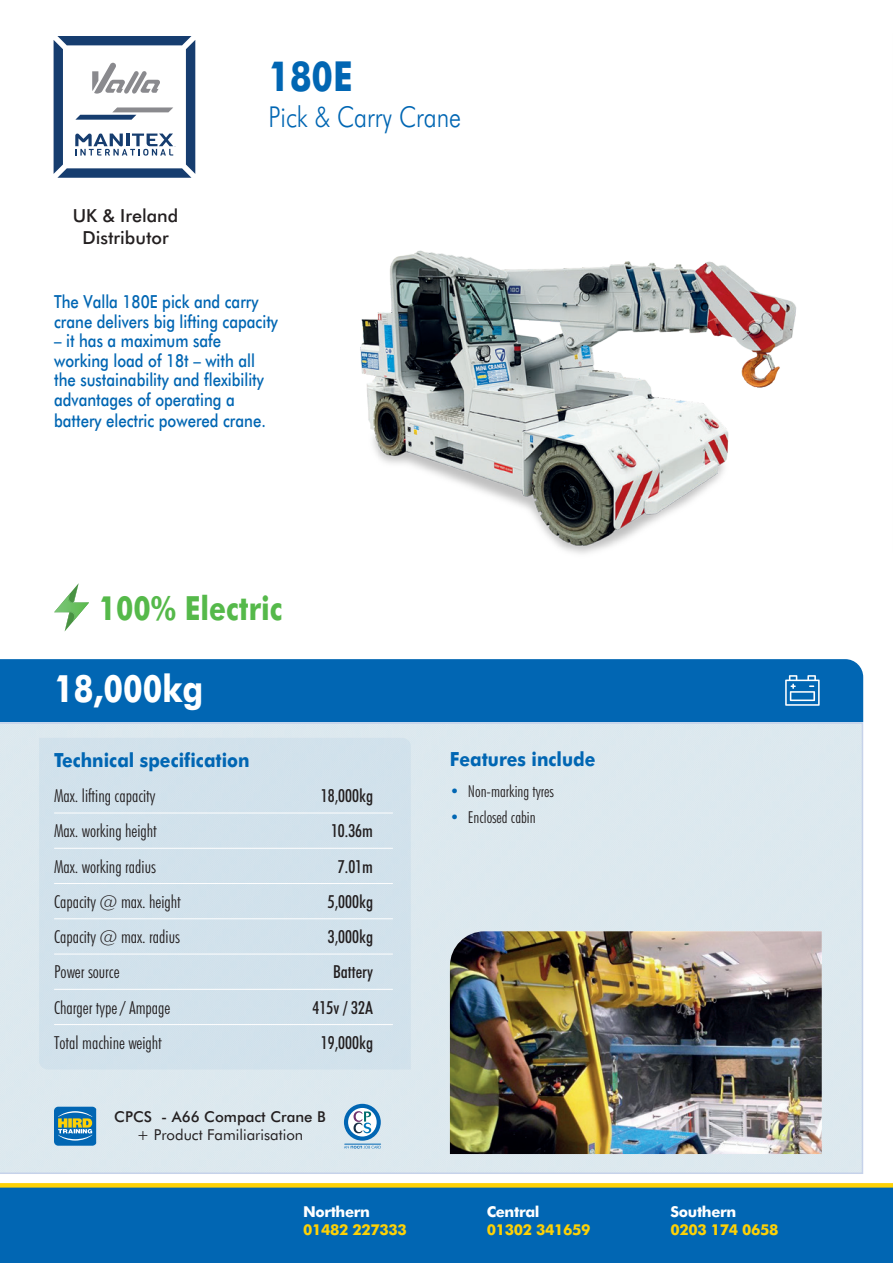
<style>
.page{position:relative;width:893px;height:1263px;background:#fff}
.page>*{position:absolute;margin:0;border:0;box-sizing:border-box;transform-origin:0 0}
.t1{font:700 41.4px "Futura BT";color:#0166b3;scale:.83 1}
.t2{font:700 37.8px "Futura BT";color:#fff;scale:.83 1}
.t3{font:700 33.3px "Futura BT";color:#55b94a;scale:.83 1}
.Machine_NAME{font:300 28.8px "Futura BT";color:#0166b3;scale:.83 1}
.t4{font:700 19.5px "Futura BT";color:#0166b3;scale:.9 1}
.t5{font:500 18px/19.5px "Futura BT";color:#0166b3;scale:.83 1}
.t6{font:300 condensed 18px "Futura BT";color:#231f20}
.t7{font:500 condensed 18px "Futura BT";color:#231f20}
.t8{font:500 18px/21.6px "Futura BT";color:#231f20;text-align:center}
.t9{font:300 condensed 16.5px "Futura BT";color:#231f20}
.t10{font:700 15px/18px "Futura BT";letter-spacing:-.025em;color:#fed105}
.t11{font:15px "Futura BT";color:#231f20}
.t12{font:500 15px "Futura BT";color:#231f20}
.s1{color:#0166b3}
.s2{color:#fff}
</style>
<div class="page">
<svg style="left:54px;top:36px;width:141px;height:142px"></svg>
<div style="left:0;top:722px;width:863px;height:452px;background:#dce8ef"></div>
<div style="left:0;top:659px;width:863px;height:63px;background:#0166b3"></div>
<div style="left:0;top:1187px;width:893px;height:76px;background:#0166b3"></div>
<svg style="left:0;top:1183px;width:893px;height:4px;background:#fed20a"></svg>
<div style="left:54px;top:1107px;width:43px;height:39px;background:#b4d1e6;border-radius:4px"></div>
<svg style="left:54px;top:1107px;width:42px;height:39px;background:#4487a1"></svg>
<svg style="left:344px;top:1104px;width:37px;height:45px"></svg>
<svg style="left:785px;top:675px;width:35px;height:31px"></svg>
<svg style="left:54px;top:583px;width:35px;height:48px"></svg>
<img style="left:67px;top:593px;width:22px;height:10px">
<div style="left:39px;top:738px;width:372px;height:331px;background:#d1e1ec"></div>
<hr style="left:54px;top:813px;width:339px;height:1px;background:#fff">
<hr style="left:54px;top:848px;width:339px;height:1px;background:#fff">
<hr style="left:54px;top:883px;width:339px;height:1px;background:#fff">
<hr style="left:54px;top:918px;width:339px;height:1px;background:#fff">
<hr style="left:54px;top:954px;width:339px;height:1px;background:#fff">
<hr style="left:54px;top:989px;width:339px;height:1px;background:#fff">
<hr style="left:54px;top:1024px;width:339px;height:1px;background:#fff">
<img style="left:360px;top:250px;width:437px;height:304px">
<img style="left:450px;top:931px;width:372px;height:223px">
<hr style="left:892px;top:0;width:1px;height:500px;background:#231f20">
<p class="t8" style="left:73px;top:205px;width:107px">UK &amp; Ireland<br>Distributor</p>
<p class="t1" style="left:268px;top:51px;width:103px">180E</p>
<p class="Machine_NAME" style="left:268px;top:99px;width:234px">Pick &amp; Carry Crane</p>
<p class="t5" style="left:54px;top:292px;width:271px">The Valla 180E pick and carry crane delivers big lifting capacity</p>
<p class="t5" style="left:54px;top:331px;width:254px">– it has a maximum safe working load of 18t – with all the sustainability and flexibility advantages of operating a</p>
<p class="t5" style="left:54px;top:411px;width:257px">battery electric powered crane.</p>
<p class="t3" style="left:99px;top:588px;width:223px">100% Electric</p>
<p class="t2" style="left:54px;top:666px;width:181px">18,000kg</p>
<p class="t4" style="left:54px;top:748px;width:219px">Technical specification</p>
<p class="t6" style="left:54px;top:785px;width:103px">Max. lifting capacity</p>
<p class="t7" style="left:321px;top:785px;width:54px">18,000kg</p>
<p class="t6" style="left:54px;top:820px;width:104px">Max. working height</p>
<p class="t7" style="left:331px;top:820px;width:43px">10.36m</p>
<p class="t6" style="left:54px;top:855px;width:103px">Max. working radius</p>
<p class="t7" style="left:338px;top:855px;width:37px">7.01m</p>
<p class="t6" style="left:54px;top:890px;width:128px">Capacity @ max. height</p>
<p class="t7" style="left:328px;top:890px;width:47px">5,000kg</p>
<p class="t6" style="left:54px;top:926px;width:127px">Capacity @ max. radius</p>
<p class="t7" style="left:328px;top:926px;width:47px">3,000kg</p>
<p class="t6" style="left:54px;top:961px;width:67px">Power source</p>
<p class="t7" style="left:333px;top:961px;width:42px">Battery</p>
<p class="t6" style="left:54px;top:996px;width:118px">Charger type / Ampage</p>
<p class="t7" style="left:313px;top:996px;width:62px">415v / 32A</p>
<p class="t6" style="left:54px;top:1031px;width:109px">Total machine weight</p>
<p class="t7" style="left:321px;top:1031px;width:54px">19,000kg</p>
<p class="t12" style="left:114px;top:1108px;width:213px">CPCS - A66 Compact Crane B</p>
<p class="t11" style="left:137px;top:1126px;width:168px">+ Product Familiarisation</p>
<p class="t4" style="left:450px;top:747px;width:163px">Features include</p>
<p class="t9" style="left:450px;top:781px;width:105px"><span class="s1">•</span> Non-marking tyres</p>
<p class="t9" style="left:450px;top:807px;width:87px"><span class="s1">•</span> Enclosed cabin</p>
<p class="t10" style="left:303px;top:1203px;width:105px"><span class="s2">Northern<br></span>01482 227333</p>
<p class="t10" style="left:487px;top:1203px;width:105px"><span class="s2">Central<br></span>01302 341659</p>
<p class="t10" style="left:671px;top:1203px;width:110px"><span class="s2">Southern<br></span>0203 174 0658</p>
</div>
